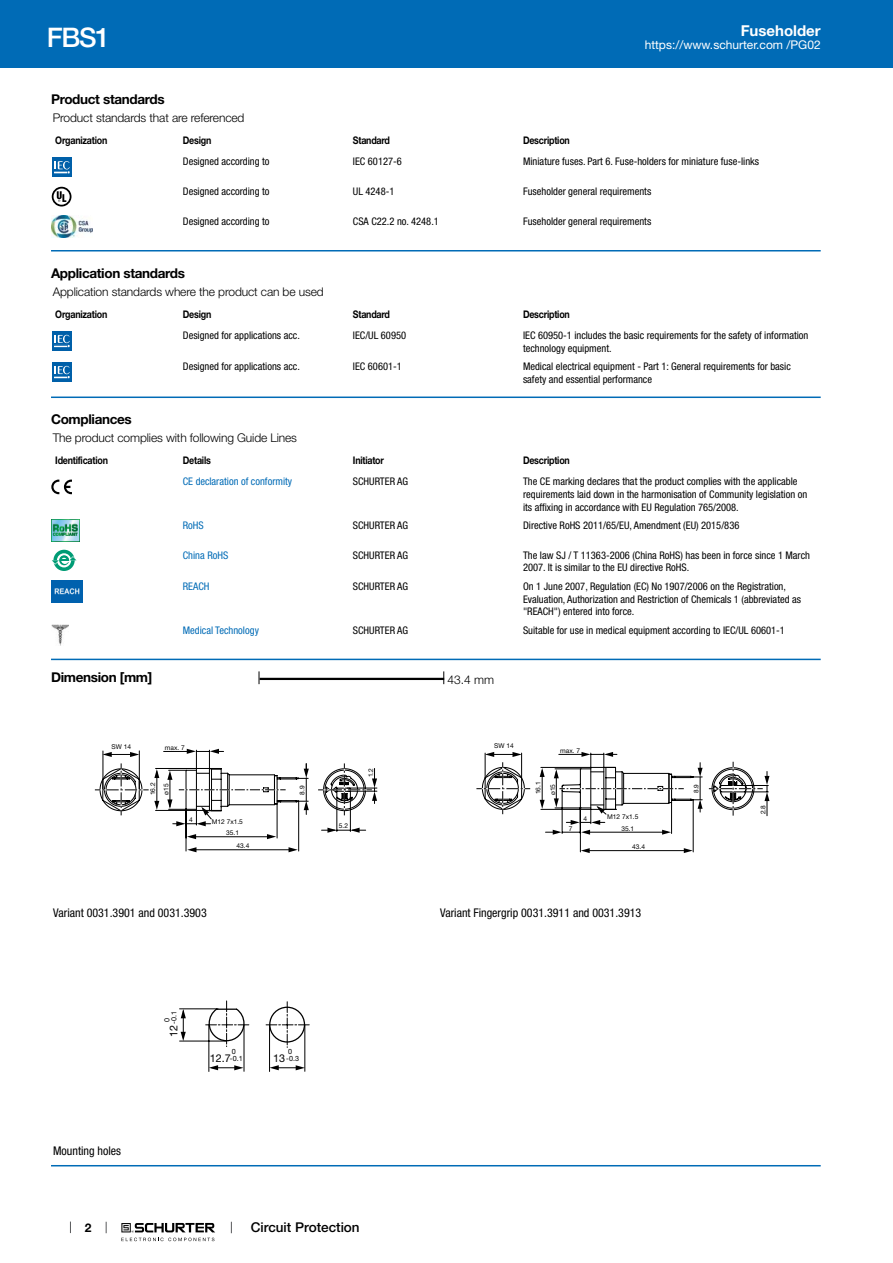
<style>
.page{position:relative;width:893px;height:1263px;background:#fff}
.page>*{position:absolute;margin:0;border:0;box-sizing:border-box;transform-origin:0 0}
.t1{font:500 27px "Helvetica Neue LT";color:#fff}
.t2{font:700 15px "Helvetica Neue LT";color:#fff}
.t3{font:700 13.5px "Helvetica Neue LT";letter-spacing:-.025em;color:#000}
.t4{font:500 13.5px "Helvetica Neue LT";color:#000}
.t5{font:300 12px "Helvetica Neue LT";letter-spacing:-.01em;color:#000}
.t6{font:condensed 12px "Helvetica Neue LT";color:#000}
.t7{font:12px "Helvetica Neue LT";color:#fff}
.t8{font:700 12px "Helvetica Neue LT";color:#000}
.t9{font:10.8px "Helvetica Neue LT";color:#000}
.t10{font:condensed 10.5px/12.6px "Helvetica Neue LT";color:#000}
.t11{font:700 10.5px "Helvetica Neue LT";letter-spacing:-.025em;color:#000;scale:.85 1}
.t12{font:condensed 10.5px "Helvetica Neue LT";color:#006bb6}
.t13{font:7.2px/7.2px "Helvetica Neue LT";color:#000}
.t14{font:6.6px/12.8px "Helvetica Neue LT";color:#000}
.t15{font:6.45px "Helvetica Neue LT";color:#000}
</style>
<div class="page">
<svg style="left:70px;top:1221px;width:1px;height:12px"></svg>
<svg style="left:121px;top:1223px;width:94px;height:18px"></svg>
<div style="left:0;top:0;width:893px;height:68px;background:#006bb6"></div>
<svg style="left:52px;top:157px;width:20px;height:20px"></svg>
<div style="left:52px;top:157px;width:19px;height:19px;background:#0060a9"></div>
<svg style="left:54px;top:161px;width:16px;height:13px"></svg>
<svg style="left:51px;top:186px;width:21px;height:21px"></svg>
<svg style="left:52px;top:187px;width:19px;height:19px"></svg>
<img style="left:51px;top:216px;width:42px;height:21px">
<hr style="left:51px;top:250px;width:770px;height:1px;background:#006bb6">
<svg style="left:52px;top:331px;width:20px;height:20px"></svg>
<div style="left:52px;top:331px;width:19px;height:19px;background:#0060a9"></div>
<svg style="left:54px;top:335px;width:16px;height:13px"></svg>
<svg style="left:52px;top:362px;width:20px;height:20px"></svg>
<div style="left:52px;top:362px;width:19px;height:19px;background:#0060a9"></div>
<svg style="left:54px;top:366px;width:16px;height:13px"></svg>
<hr style="left:51px;top:396px;width:770px;height:2px;background:#006bb6">
<svg style="left:51px;top:480px;width:21px;height:14px"></svg>
<img style="left:51px;top:520px;width:29px;height:21px">
<svg style="left:53px;top:550px;width:22px;height:21px"></svg>
<svg style="left:57px;top:553px;width:14px;height:14px"></svg>
<svg style="left:52px;top:555px;width:25px;height:9px"></svg>
<img style="left:51px;top:581px;width:32px;height:21px">
<img style="left:51px;top:624px;width:17px;height:22px">
<hr style="left:51px;top:659px;width:770px;height:1px;background:#006bb6">
<svg style="left:259px;top:671px;width:1px;height:13px"></svg>
<hr style="left:260px;top:678px;width:184px;height:2px;background:#000">
<svg style="left:95px;top:749px;width:282px;height:103px"></svg>
<svg style="left:476px;top:752px;width:293px;height:101px"></svg>
<svg style="left:265px;top:1002px;width:44px;height:45px"></svg>
<div style="left:269px;top:1006px;width:36px;height:36px;border:1px solid #000;border-radius:50%"></div>
<svg style="left:204px;top:1001px;width:45px;height:45px"></svg>
<hr style="left:180px;top:1041px;width:46px;height:1px;background:#000">
<hr style="left:180px;top:1008px;width:38px;height:1px;background:#000">
<hr style="left:244px;top:1025px;width:1px;height:46px;background:#000">
<hr style="left:209px;top:1024px;width:1px;height:47px;background:#000">
<hr style="left:305px;top:1025px;width:1px;height:46px;background:#000">
<hr style="left:269px;top:1025px;width:1px;height:46px;background:#000">
<svg style="left:209px;top:1065px;width:34px;height:5px"></svg>
<svg style="left:270px;top:1065px;width:35px;height:5px"></svg>
<svg style="left:181px;top:1009px;width:5px;height:32px"></svg>
<hr style="left:51px;top:1165px;width:770px;height:1px;background:#006bb6">
<h1 class="t1" style="left:47px;top:21px;width:65px">FBS1</h1>
<h2 class="t2" style="left:741px;top:21px;width:81px">Fuseholder</h2>
<p class="t7" style="left:645px;top:38px;width:178px">https://www.schurter.com /PG02</p>
<p class="t3" style="left:51px;top:91px;width:115px">Product standards</p>
<p class="t5" style="left:53px;top:110px;width:193px">Product standards that are referenced</p>
<p class="t11" style="left:55px;top:134px;width:63px">Organization</p>
<p class="t11" style="left:183px;top:134px;width:35px">Design</p>
<p class="t11" style="left:353px;top:134px;width:45px">Standard</p>
<p class="t11" style="left:523px;top:134px;width:57px">Description</p>
<p class="t10" style="left:183px;top:155px;width:88px">Designed according to</p>
<p class="t10" style="left:353px;top:155px;width:50px">IEC 60127-6</p>
<p class="t10" style="left:523px;top:155px;width:238px">Miniature fuses. Part 6. Fuse-holders for miniature fuse-links</p>
<p class="t10" style="left:183px;top:185px;width:88px">Designed according to</p>
<p class="t10" style="left:353px;top:185px;width:43px">UL 4248-1</p>
<p class="t10" style="left:523px;top:185px;width:130px">Fuseholder general requirements</p>
<p class="t10" style="left:183px;top:215px;width:88px">Designed according to</p>
<p class="t10" style="left:353px;top:215px;width:87px">CSA C22.2 no. 4248.1</p>
<p class="t10" style="left:523px;top:215px;width:130px">Fuseholder general requirements</p>
<p class="t3" style="left:51px;top:264px;width:135px">Application standards</p>
<p class="t5" style="left:53px;top:284px;width:272px">Application standards where the product can be used</p>
<p class="t11" style="left:55px;top:307px;width:63px">Organization</p>
<p class="t11" style="left:183px;top:307px;width:35px">Design</p>
<p class="t11" style="left:353px;top:307px;width:45px">Standard</p>
<p class="t11" style="left:523px;top:307px;width:57px">Description</p>
<p class="t10" style="left:183px;top:329px;width:119px">Designed for applications acc.</p>
<p class="t10" style="left:353px;top:329px;width:55px">IEC/UL 60950</p>
<p class="t10" style="left:523px;top:329px;width:287px">IEC 60950-1 includes the basic requirements for the safety of information technology equipment.</p>
<p class="t10" style="left:183px;top:360px;width:119px">Designed for applications acc.</p>
<p class="t10" style="left:353px;top:360px;width:50px">IEC 60601-1</p>
<p class="t10" style="left:523px;top:360px;width:269px">Medical electrical equipment - Part 1: General requirements for basic safety and essential performance</p>
<p class="t3" style="left:51px;top:411px;width:82px">Compliances</p>
<p class="t5" style="left:53px;top:430px;width:246px">The product complies with following Guide Lines</p>
<p class="t11" style="left:55px;top:454px;width:64px">Identification</p>
<p class="t11" style="left:183px;top:454px;width:35px">Details</p>
<p class="t11" style="left:353px;top:454px;width:38px">Initiator</p>
<p class="t11" style="left:523px;top:454px;width:57px">Description</p>
<p class="t12" style="left:183px;top:476px;width:111px">CE declaration of conformity</p>
<p class="t10" style="left:353px;top:475px;width:57px">SCHURTER AG</p>
<p class="t10" style="left:523px;top:475px;width:286px">The CE marking declares that the product complies with the applicable requirements laid down in the harmonisation of Community legislation on its affixing in accordance with EU Regulation 765/2008.</p>
<p class="t12" style="left:183px;top:519px;width:22px">RoHS</p>
<p class="t10" style="left:353px;top:519px;width:57px">SCHURTER AG</p>
<p class="t10" style="left:523px;top:519px;width:218px">Directive RoHS 2011/65/EU, Amendment (EU) 2015/836</p>
<p class="t12" style="left:183px;top:549px;width:47px">China RoHS</p>
<p class="t10" style="left:353px;top:549px;width:57px">SCHURTER AG</p>
<p class="t10" style="left:523px;top:549px;width:289px">The law SJ / T 11363-2006 (China RoHS) has been in force since 1 March<br>2007. It is similar to the EU directive RoHS.</p>
<p class="t12" style="left:183px;top:580px;width:28px">REACH</p>
<p class="t10" style="left:353px;top:580px;width:57px">SCHURTER AG</p>
<p class="t10" style="left:523px;top:580px;width:279px">On 1 June 2007, Regulation (EC) No 1907/2006 on the Registration,<br>Evaluation, Authorization and Restriction of Chemicals 1 (abbreviated as "REACH") entered into force.</p>
<p class="t12" style="left:183px;top:624px;width:78px">Medical Technology</p>
<p class="t10" style="left:353px;top:623px;width:57px">SCHURTER AG</p>
<p class="t10" style="left:523px;top:623px;width:263px">Suitable for use in medical equipment according to IEC/UL 60601-1</p>
<p class="t3" style="left:51px;top:669px;width:103px">Dimension [mm]</p>
<p class="t5" style="left:447px;top:672px;width:48px">43.4 mm</p>
<p class="t14" style="left:111px;top:740px;width:21px">SW 14</p>
<p class="t14" style="left:165px;top:741px;width:21px">max. 7</p>
<p class="t14" style="left:146px;top:795px;width:14px;rotate:-90deg">16.2</p>
<p class="t14" style="left:296px;top:795px;width:11px;rotate:-90deg">8.9</p>
<p class="t14" style="left:160px;top:795px;width:13px;rotate:-90deg">ø15</p>
<p class="t14" style="left:189px;top:813px;width:5px">4</p>
<p class="t14" style="left:212px;top:815px;width:33px">M12 7x1.5</p>
<p class="t14" style="left:236px;top:826px;width:14px;text-indent:-10px">35.1<br>43.4</p>
<p class="t6" style="left:53px;top:906px;width:155px">Variant 0031.3901 and 0031.3903</p>
<p class="t14" style="left:339px;top:819px;width:11px">5.2</p>
<p class="t14" style="left:364px;top:777px;width:11px;rotate:-90deg">1.2</p>
<p class="t6" style="left:53px;top:1144px;width:69px">Mounting holes</p>
<p class="t8" style="left:85px;top:1220px;width:8px">2</p>
<p class="t13" style="left:163px;top:1024px;width:14px;rotate:-90deg">0 -0.1</p>
<p class="t9" style="left:167px;top:1037px;width:14px;rotate:-90deg">12</p>
<p class="t9" style="left:210px;top:1052px;width:23px">12.7</p>
<p class="t13" style="left:230px;top:1048px;width:14px">0 -0.1</p>
<p class="t9" style="left:273px;top:1052px;width:14px">13</p>
<p class="t13" style="left:286px;top:1048px;width:14px">0 -0.3</p>
<p class="t4" style="left:251px;top:1219px;width:110px">Circuit Protection</p>
<p class="t14" style="left:494px;top:740px;width:21px">SW 14</p>
<p class="t14" style="left:560px;top:744px;width:21px">max. 7</p>
<p class="t14" style="left:531px;top:795px;width:15px;line-height:14.4px;rotate:-90deg">16.1 ø15</p>
<p class="t14" style="left:569px;top:822px;width:5px">7</p>
<p class="t14" style="left:584px;top:812px;width:5px">4</p>
<p class="t14" style="left:607px;top:810px;width:33px">M12 7x1.5</p>
<p class="t14" style="left:621px;top:822px;width:14px">35.1</p>
<p class="t14" style="left:632px;top:840px;width:14px">43.4</p>
<p class="t6" style="left:440px;top:906px;width:203px">Variant Fingergrip 0031.3911 and 0031.3913</p>
<p class="t15" style="left:692px;top:793px;width:10px;rotate:-90deg">8.9</p>
<p class="t14" style="left:757px;top:814px;width:11px;rotate:-90deg">2.8</p>
</div>
